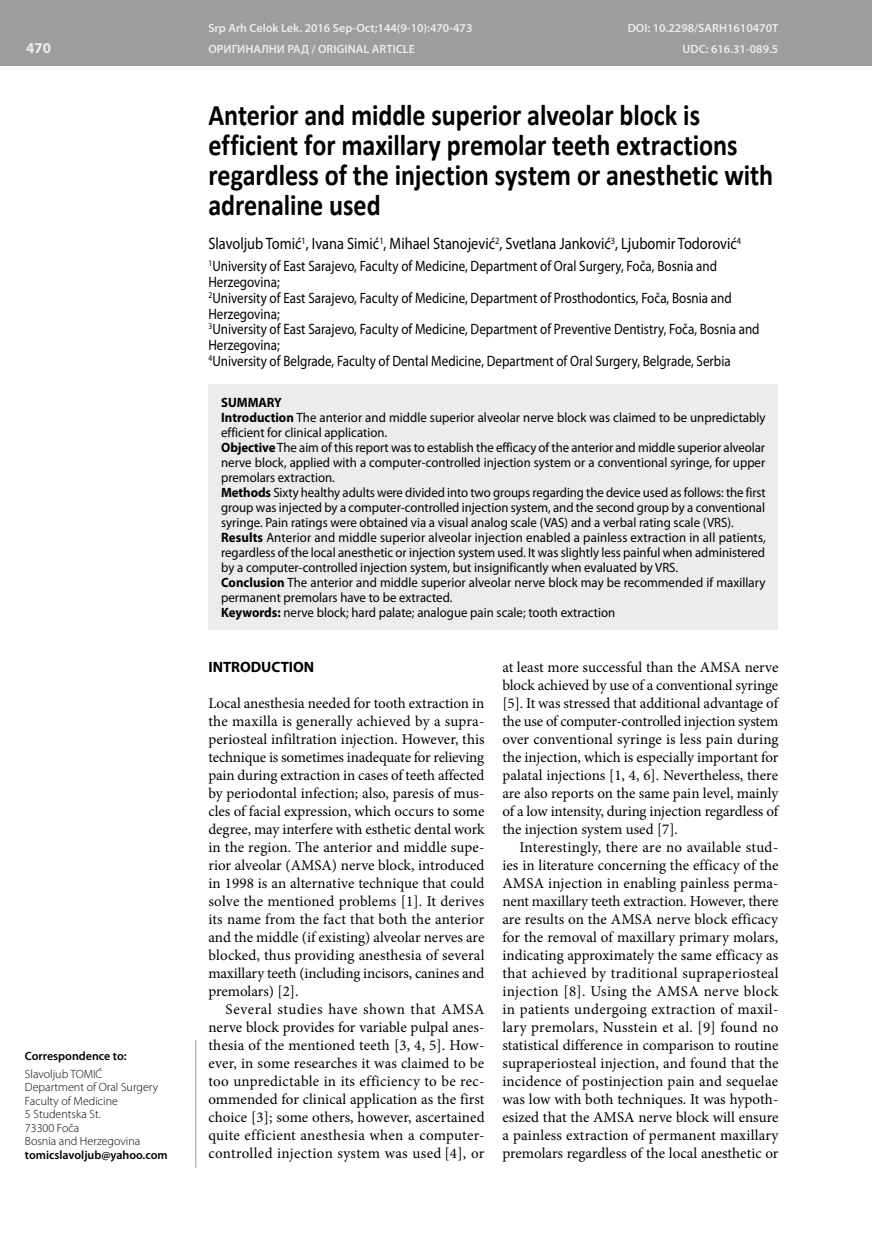
<style>
.page{position:relative;width:872px;height:1234px;background:#fff}
.page>*{position:absolute;margin:0;border:0;box-sizing:border-box;transform-origin:0 0}
.t1{font:700 30px/30px "Calibri";letter-spacing:-.005em;color:#000;scale:.87 1}
.t2{font:16.5px "Myriad Pro";color:#000;scale:.87 1}
.t3{font:15px/18px "Minion Pro";color:#000;text-align:justify}
.t4{font:15px/15.8px "Myriad Pro";color:#000;scale:.87 1}
.t5{font:700 15px "Myriad Pro";color:#000}
.t6{font:700 15px "Myriad Pro";color:#ececed}
.t7{font:13.5px/15px "Myriad Pro";color:#000;scale:.95 1}
.t8{font:600 12px "Myriad Pro";color:#ececed}
.t9{font:300 12px/13.5px "Myriad Pro";color:#000}
.t10{font:600 12px "Myriad Pro";color:#000}
.s1{font-weight:700}
</style>
<div class="page">
<div style="left:0;top:0;width:872px;height:66px;background:#9c9d9d"></div>
<hr style="left:196px;top:1039px;width:1px;height:128px;background:#9c9d9d">
<hr style="left:871px;top:0;width:1px;height:66px;background:#ececed">
<div style="left:208px;top:384px;width:570px;height:245px;background:#ececed"></div>
<p class="t6" style="left:26px;top:38px;width:26px">470</p>
<p class="t10" style="left:25px;top:1047px;width:103px">Correspondence to:</p>
<p class="t9" style="left:25px;top:1066px;width:134px">Slavoljub TOMIĆ<br>Department of Oral Surgery<br>Faculty of Medicine<br>5 Studentska St.<br>73300 Foča<br>Bosnia and Herzegovina</p>
<p class="t10" style="left:25px;top:1146px;width:144px">tomicslavoljub@yahoo.com</p>
<p class="t8" style="left:208px;top:20px;width:265px">Srp Arh Celok Lek. 2016 Sep-Oct;144(9-10):470-473</p>
<p class="t8" style="left:627px;top:20px;width:152px">DOI: 10.2298/SARH1610470T</p>
<p class="t8" style="left:208px;top:42px;width:208px">ОРИГИНАЛНИ РАД / ORIGINAL ARTICLE</p>
<p class="t8" style="left:682px;top:42px;width:97px">UDC: 616.31-089.5</p>
<h1 class="t1" style="left:208px;top:100px;width:650px">Anterior and middle superior alveolar block is efficient for maxillary premolar teeth extractions regardless of the injection system or anesthetic with adrenaline used</h1>
<p class="t2" style="left:208px;top:233px;width:614px">Slavoljub Tomić<sup>1</sup>, Ivana Simić<sup>1</sup>, Mihael Stanojević<sup>2</sup>, Svetlana Janković<sup>3</sup>, Ljubomir Todorović<sup>4</sup></p>
<p class="t4" style="left:208px;top:258px;width:635px"><sup>1</sup>University of East Sarajevo, Faculty of Medicine, Department of Oral Surgery, Foča, Bosnia and Herzegovina;<br><sup>2</sup>University of East Sarajevo, Faculty of Medicine, Department of Prosthodontics, Foča, Bosnia and Herzegovina;<br><sup>3</sup>University of East Sarajevo, Faculty of Medicine, Department of Preventive Dentistry, Foča, Bosnia and Herzegovina;<br><sup>4</sup>University of Belgrade, Faculty of Dental Medicine, Department of Oral Surgery, Belgrade, Serbia</p>
<p class="t7" style="left:221px;top:394px;width:574px"><span class="s1">SUMMARY<br>Introduction</span> The anterior and middle superior alveolar nerve block was claimed to be unpredictably efficient for clinical application.<br><span class="s1">Objective</span> The aim of this report was to establish the efficacy of the anterior and middle superior alveolar nerve block, applied with a computer-controlled injection system or a conventional syringe, for upper premolars extraction.<br><span class="s1">Methods</span> Sixty healthy adults were divided into two groups regarding the device used as follows: the first group was injected by a computer-controlled injection system, and the second group by a conventional syringe. Pain ratings were obtained via a visual analog scale (VAS) and a verbal rating scale (VRS).<br><span class="s1">Results</span> Anterior and middle superior alveolar injection enabled a painless extraction in all patients, regardless of the local anesthetic or injection system used. It was slightly less painful when administered by a computer-controlled injection system, but insignificantly when evaluated by VRS.<br><span class="s1">Conclusion</span> The anterior and middle superior alveolar nerve block may be recommended if maxillary permanent premolars have to be extracted.<br><span class="s1">Keywords:</span> nerve block; hard palate; analogue pain scale; tooth extraction</p>
<p class="t5" style="left:208px;top:657px;width:107px">INTRODUCTION</p>
<p class="t3" style="left:208px;top:694px;width:278px">Local anesthesia needed for tooth extraction in the maxilla is generally achieved by a supra&shy;periosteal infiltration injection. However, this technique is sometimes inadequate for relieving pain during extraction in cases of teeth affected by periodontal infection; also, paresis of mus&shy;cles of facial expression, which occurs to some degree, may interfere with esthetic dental work in the region. The anterior and middle supe&shy;rior alveolar (AMSA) nerve block, introduced in 1998 is an alternative technique that could solve the mentioned problems [1]. It derives its name from the fact that both the anterior and the middle (if existing) alveolar nerves are blocked, thus providing anesthesia of several maxillary teeth (including incisors, canines and premolars) [2].</p>
<p class="t3" style="left:208px;top:1000px;width:278px;text-indent:17px">Several studies have shown that AMSA nerve block provides for variable pulpal anes&shy;thesia of the mentioned teeth [3, 4, 5]. How&shy;ever, in some researches it was claimed to be too unpredictable in its efficiency to be rec&shy;ommended for clinical application as the first choice [3]; some others, however, ascertained quite efficient anesthesia when a computer&shy;controlled injection system was used [4], or</p>
<p class="t3" style="left:502px;top:658px;width:278px">at least more successful than the AMSA nerve block achieved by use of a conventional syringe [5]. It was stressed that additional advantage of the use of computer-controlled injection system over conventional syringe is less pain during the injection, which is especially important for palatal injections [1, 4, 6]. Nevertheless, there are also reports on the same pain level, mainly of a low intensity, during injection regardless of the injection system used [7].</p>
<p class="t3" style="left:502px;top:838px;width:278px;text-indent:17px">Interestingly, there are no available stud&shy;ies in literature concerning the efficacy of the AMSA injection in enabling painless perma&shy;nent maxillary teeth extraction. However, there are results on the AMSA nerve block efficacy for the removal of maxillary primary molars, indicating approximately the same efficacy as that achieved by traditional supraperiosteal injection [8]. Using the AMSA nerve block in patients undergoing extraction of maxil&shy;lary premolars, Nusstein et al. [9] found no statistical difference in comparison to routine supraperiosteal injection, and found that the incidence of postinjection pain and sequelae was low with both techniques. It was hypoth&shy;esized that the AMSA nerve block will ensure a painless extraction of permanent maxillary premolars regardless of the local anesthetic or</p>
</div>
